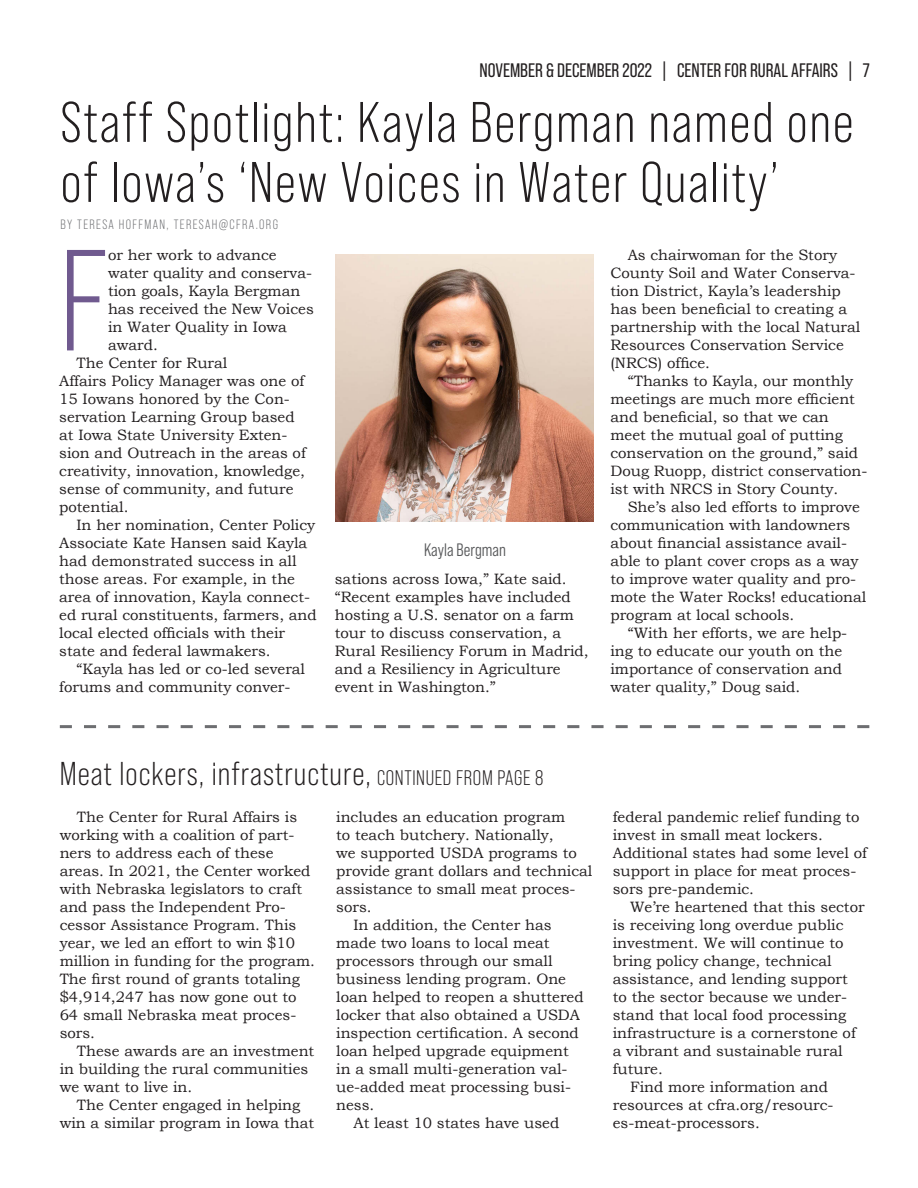
<style>
.page{position:relative;width:918px;height:1188px;background:#fff}
.page>*{position:absolute;margin:0;border:0;box-sizing:border-box;transform-origin:0 0}
.Body_Copy_-_1st_para{font:143.55px "Bebas Neue Pro";color:#705a8f}
.Headline{font:57px/60px "Bebas Neue Pro";letter-spacing:.03em;color:#231f20}
.Headline-2{font:33px "Bebas Neue Pro";letter-spacing:.03em;color:#231f20}
.Body_Copy{font:19.5px "Bebas Neue Pro";color:#231f20}
.t1{font:18px "Bebas Neue Pro Middle";color:#58595b}
.Body_Copy_-_1st_para-2{font:15px/18px "Bookman Old Style";color:#231f20}
.Byline{font:13.5px "Bebas Neue Pro";letter-spacing:.1em;color:#6d6e71}
.s1{font-size:21px}
</style>
<div class="page">
<svg style="left:60px;top:725px;width:809px;height:3px"></svg>
<img style="left:336px;top:254px;width:257px;height:268px">
<p class="Body_Copy" style="left:479px;top:59px;width:392px">NOVEMBER &amp; DECEMBER 2022 | CENTER FOR RURAL AFFAIRS | 7</p>
<p class="Headline" style="left:61px;top:92px;width:794px">Staff Spotlight: Kayla Bergman named one of Iowa’s ‘New Voices in Water Quality’</p>
<p class="Byline" style="left:61px;top:217px;width:219px">BY TERESA HOFFMAN, TERESAH@CFRA.ORG</p>
<p class="Body_Copy_-_1st_para" style="left:59px;top:221px;width:50px">F</p>
<p class="Body_Copy_-_1st_para-2" style="left:108px;top:246px;width:207px">or her work to advance water quality and conserva&shy;tion goals, Kayla Bergman has received the New Voices in Water Quality in Iowa award.</p>
<p class="Body_Copy_-_1st_para-2" style="left:59px;top:354px;width:248px;text-indent:17px">The Center for Rural<br>Affairs Policy Manager was one of<br>15 Iowans honored by the Con&shy;servation Learning Group based at Iowa State University Exten&shy;sion and Outreach in the areas of creativity, innovation, knowledge, sense of community, and future potential.</p>
<p class="Body_Copy_-_1st_para-2" style="left:59px;top:516px;width:259px;text-indent:17px">In her nomination, Center Policy Associate Kate Hansen said Kayla had demonstrated success in all those areas. For example, in the area of innovation, Kayla connect&shy;ed rural constituents, farmers, and local elected officials with their state and federal lawmakers.</p>
<p class="Body_Copy_-_1st_para-2" style="left:59px;top:660px;width:247px;text-indent:17px">“Kayla has led or co-led several forums and community conver-</p>
<p class="Body_Copy_-_1st_para-2" style="left:610px;top:246px;width:251px;text-indent:17px">As chairwoman for the Story<br>County Soil and Water Conserva&shy;tion District, Kayla’s leadership has been beneficial to creating a partnership with the local Natural<br>Resources Conservation Service (NRCS) office.</p>
<p class="Body_Copy_-_1st_para-2" style="left:610px;top:372px;width:259px;text-indent:17px">“Thanks to Kayla, our monthly meetings are much more efficient and beneficial, so that we can meet the mutual goal of putting conservation on the ground,” said<br>Doug Ruopp, district conservation&shy;ist with NRCS in Story County.</p>
<p class="Body_Copy_-_1st_para-2" style="left:610px;top:498px;width:257px;text-indent:17px">She’s also led efforts to improve communication with landowners about financial assistance avail&shy;able to plant cover crops as a way to improve water quality and pro&shy;mote the Water Rocks! educational program at local schools.</p>
<p class="Body_Copy_-_1st_para-2" style="left:610px;top:624px;width:238px;text-indent:17px">“With her efforts, we are help&shy;ing to educate our youth on the importance of conservation and water quality,” Doug said.</p>
<p class="t1" style="left:424px;top:539px;width:83px">Kayla Bergman</p>
<p class="Body_Copy_-_1st_para-2" style="left:335px;top:570px;width:255px">sations across Iowa,” Kate said. “Recent examples have included hosting a U.S. senator on a farm tour to discuss conservation, a<br>Rural Resiliency Forum in Madrid, and a Resiliency in Agriculture event in Washington.”</p>
<p class="Headline-2" style="left:60px;top:755px;width:485px">Meat lockers, infrastructure, <span class="s1">CONTINUED FROM PAGE 8</span></p>
<p class="Body_Copy_-_1st_para-2" style="left:60px;top:808px;width:257px;text-indent:17px">The Center for Rural Affairs is working with a coalition of part&shy;ners to address each of these areas. In 2021, the Center worked with Nebraska legislators to craft and pass the Independent Pro&shy;cessor Assistance Program. This year, we led an effort to win $10 million in funding for the program.<br>The first round of grants totaling $4,914,247 has now gone out to<br>64 small Nebraska meat proces&shy;sors.</p>
<p class="Body_Copy_-_1st_para-2" style="left:60px;top:1042px;width:256px;text-indent:17px">These awards are an investment in building the rural communities we want to live in.</p>
<p class="Body_Copy_-_1st_para-2" style="left:60px;top:1096px;width:256px;text-align:center">The Center engaged in helping<br>win a similar program in Iowa that</p>
<p class="Body_Copy_-_1st_para-2" style="left:336px;top:808px;width:258px">includes an education program<br>to teach butchery. Nationally,<br>we supported USDA programs to provide grant dollars and technical assistance to small meat proces&shy;sors.</p>
<p class="Body_Copy_-_1st_para-2" style="left:336px;top:916px;width:249px;text-indent:17px">In addition, the Center has made two loans to local meat processors through our small business lending program. One loan helped to reopen a shuttered locker that also obtained a USDA inspection certification. A second loan helped upgrade equipment in a small multi-generation val&shy;ue-added meat processing busi&shy;ness.</p>
<p class="Body_Copy_-_1st_para-2" style="left:354px;top:1114px;width:207px">At least 10 states have used</p>
<p class="Body_Copy_-_1st_para-2" style="left:613px;top:808px;width:256px">federal pandemic relief funding to invest in small meat lockers.<br>Additional states had some level of support in place for meat proces&shy;sors pre-pandemic.</p>
<p class="Body_Copy_-_1st_para-2" style="left:613px;top:898px;width:253px;text-indent:17px">We’re heartened that this sector is receiving long overdue public investment. We will continue to bring policy change, technical assistance, and lending support to the sector because we under&shy;stand that local food processing infrastructure is a cornerstone of a vibrant and sustainable rural future.</p>
<p class="Body_Copy_-_1st_para-2" style="left:613px;top:1078px;width:222px;text-indent:17px">Find more information and resources at cfra.org/resourc&shy;es-meat-processors.</p>
</div>
